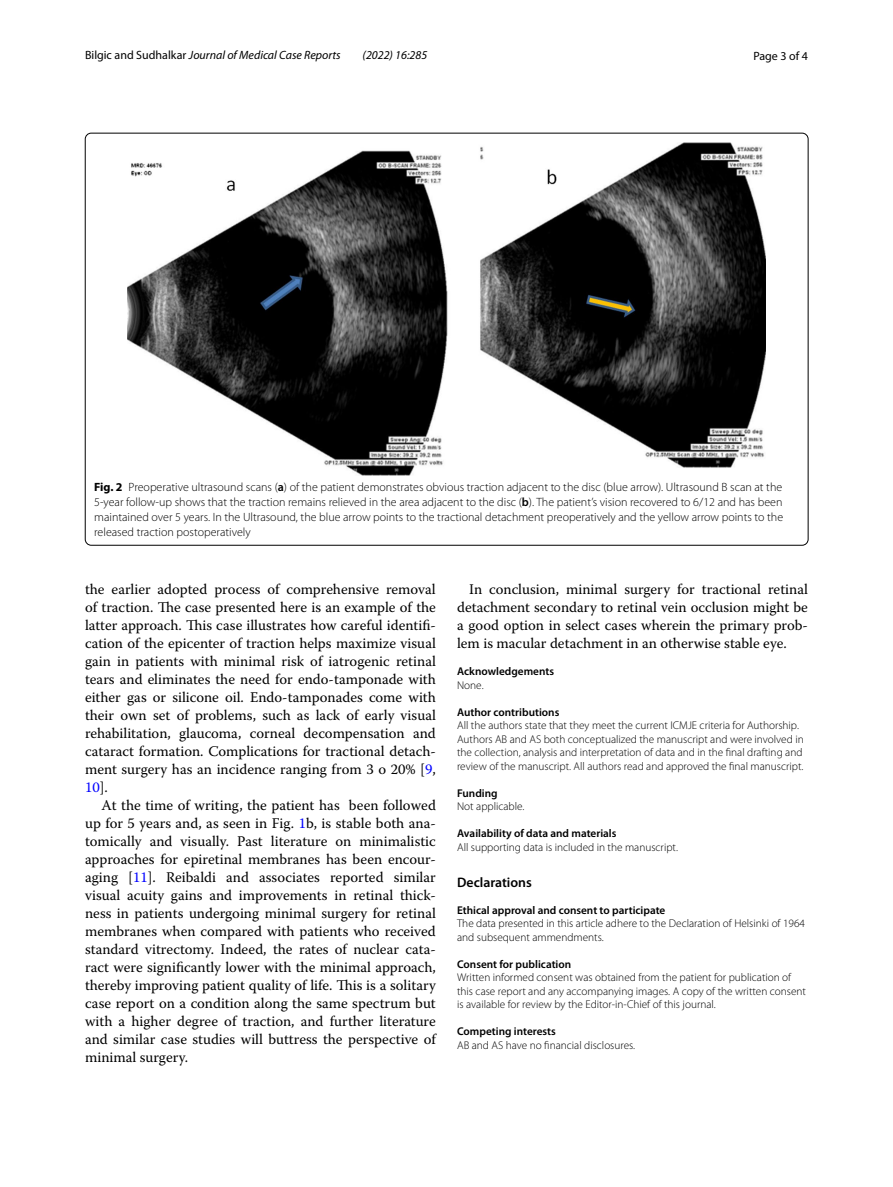
<style>
.page{position:relative;width:893px;height:1187px;background:#fff}
.page>*{position:absolute;margin:0;border:0;box-sizing:border-box;transform-origin:0 0}
.t1{font:14.7px/18px "Warnock Pro";color:#000;text-align:justify}
.t2{font:600 13.8px "Myriad Pro";color:#000}
.t3{font:300 12px/15px "Myriad Pro";color:#000;text-align:justify}
.t4{font:italic 12px "Myriad Pro";color:#000}
.t5{font:12px "Myriad Pro";color:#000}
.t6{font:300 11.25px/13.5px "Myriad Pro";color:#000}
.t7{font:600 11.25px "Myriad Pro";color:#000}
.s1{font-style:normal}
.s2{font-weight:700}
.s3{font-weight:600}
.s4{color:#00f}
</style>
<div class="page">
<img style="left:128px;top:142px;width:638px;height:333px">
<p class="t4" style="left:85px;top:48px;width:257px"><span class="s1">Bilgic and Sudhalkar</span> Journal of Medical Case Reports</p>
<p class="t4" style="left:363px;top:48px;width:66px">(2022) 16:285</p>
<p class="t5" style="left:753px;top:48px;width:56px">Page 3 of 4</p>
<p class="t3" style="left:94px;top:479px;width:690px"><span class="s2">Fig. 2</span> Preoperative ultrasound scans (<span class="s3">a</span>) of the patient demonstrates obvious traction adjacent to the disc (blue arrow). Ultrasound B scan at the 5-year follow-up shows that the traction remains relieved in the area adjacent to the disc (<span class="s3">b</span>). The patient’s vision recovered to 6/12 and has been maintained over 5 years. In the Ultrasound, the blue arrow points to the tractional detachment preoperatively and the yellow arrow points to the released traction postoperatively</p>
<p class="t1" style="left:85px;top:580px;width:352px">the earlier adopted process of comprehensive removal of traction. The case presented here is an example of the latter approach. This case illustrates how careful identifi&shy;cation of the epicenter of traction helps maximize visual gain in patients with minimal risk of iatrogenic retinal tears and eliminates the need for endo-tamponade with either gas or silicone oil. Endo-tamponades come with their own set of problems, such as lack of early visual rehabilitation, glaucoma, corneal decompensation and cataract formation. Complications for tractional detach&shy;ment surgery has an incidence ranging from 3 o 20% [<span class="s4">9</span>, <span class="s4">10</span>].</p>
<p class="t1" style="left:85px;top:796px;width:352px;text-indent:17px">At the time of writing, the patient has been followed up for 5 years and, as seen in Fig. <span class="s4">1</span>b, is stable both ana&shy;tomically and visually. Past literature on minimalistic approaches for epiretinal membranes has been encour&shy;aging [<span class="s4">11</span>]. Reibaldi and associates reported similar visual acuity gains and improvements in retinal thick&shy;ness in patients undergoing minimal surgery for retinal membranes when compared with patients who received standard vitrectomy. Indeed, the rates of nuclear cata&shy;ract were significantly lower with the minimal approach, thereby improving patient quality of life. This is a solitary case report on a condition along the same spectrum but with a higher degree of traction, and further literature and similar case studies will buttress the perspective of minimal surgery.</p>
<p class="t1" style="left:457px;top:580px;width:352px;text-indent:12px">In conclusion, minimal surgery for tractional retinal detachment secondary to retinal vein occlusion might be a good option in select cases wherein the primary prob&shy;lem is macular detachment in an otherwise stable eye.</p>
<p class="t7" style="left:457px;top:664px;width:98px">Acknowledgements</p>
<p class="t6" style="left:457px;top:678px;width:28px">None.</p>
<p class="t7" style="left:457px;top:704px;width:104px">Author contributions</p>
<p class="t6" style="left:457px;top:718px;width:348px">All the authors state that they meet the current ICMJE criteria for Authorship.<br>Authors AB and AS both conceptualized the manuscript and were involved in the collection, analysis and interpretation of data and in the final drafting and review of the manuscript. All authors read and approved the final manuscript.</p>
<p class="t7" style="left:457px;top:785px;width:42px">Funding</p>
<p class="t6" style="left:457px;top:799px;width:69px">Not applicable.</p>
<p class="t7" style="left:457px;top:826px;width:161px">Availability of data and materials</p>
<p class="t6" style="left:457px;top:840px;width:222px">All supporting data is included in the manuscript.</p>
<p class="t2" style="left:457px;top:873px;width:76px">Declarations</p>
<p class="t7" style="left:457px;top:902px;width:210px">Ethical approval and consent to participate</p>
<p class="t6" style="left:457px;top:916px;width:349px">The data presented in this article adhere to the Declaration of Helsinki of 1964 and subsequent ammendments.</p>
<p class="t7" style="left:457px;top:956px;width:116px">Consent for publication</p>
<p class="t6" style="left:457px;top:970px;width:350px">Written informed consent was obtained from the patient for publication of this case report and any accompanying images. A copy of the written consent is available for review by the Editor-in-Chief of this journal.</p>
<p class="t7" style="left:457px;top:1024px;width:100px">Competing interests</p>
<p class="t6" style="left:457px;top:1038px;width:180px">AB and AS have no financial disclosures.</p>
</div>
